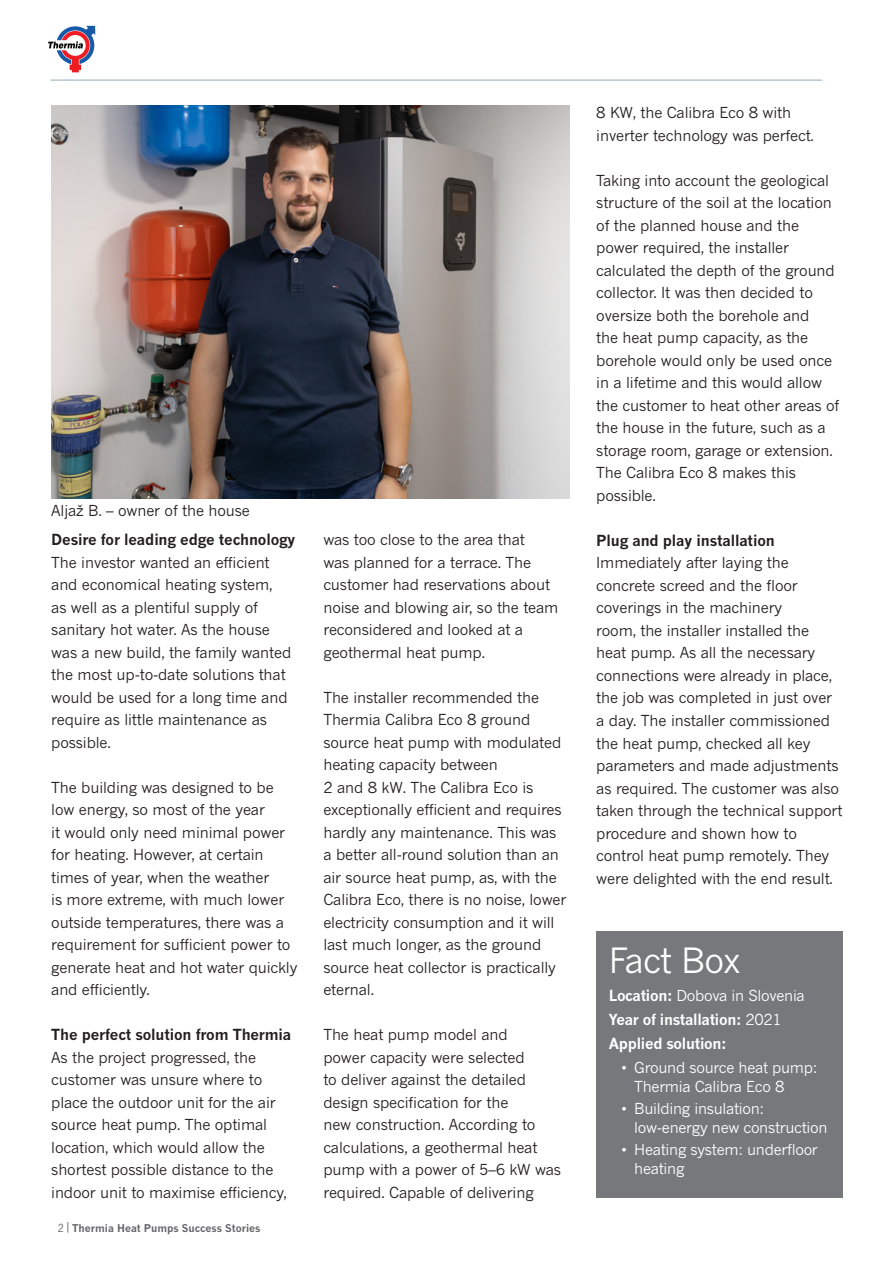
<style>
.page{position:relative;width:893px;height:1263px;background:#fff}
.page>*{position:absolute;margin:0;border:0;box-sizing:border-box;transform-origin:0 0}
.t1{font:34.5px "News Gothic MT Pro";letter-spacing:-.02em;color:#fff}
.t2{font:15px/22.5px "News Gothic MT Pro";letter-spacing:-.01em;color:#231f20}
.t3{font:15px/19.5px "News Gothic MT Pro";letter-spacing:-.02em;color:#fff}
.t4{font:700 15px "News Gothic MT Pro";letter-spacing:-.01em;color:#231f20}
.t5{font:700 15px "News Gothic MT Pro";letter-spacing:-.02em;color:#fff}
.t6{font:700 10.5px "News Gothic MT Pro";color:#636366}
.s1{font-family:"News Gothic Std";font-weight:400}
.s2{font-weight:700}
.s3{font-weight:400}
</style>
<div class="page">
<hr style="left:51px;top:80px;width:771px;height:1px;background:#a3b4be">
<svg style="left:48px;top:25px;width:48px;height:48px"></svg>
<img style="left:51px;top:105px;width:519px;height:394px">
<div style="left:596px;top:932px;width:246px;height:266px;background:#76787b"></div>
<p class="t2" style="left:51px;top:499px;width:200px">Aljaž B. – owner of the house</p>
<p class="t4" style="left:51px;top:530px;width:246px">Desire for leading edge technology</p>
<p class="t2" style="left:51px;top:551px;width:241px">The investor wanted an efficient and economical heating system, as well as a plentiful supply of sanitary hot water. As the house was a new build, the family wanted the most up-to-date solutions that would be used for a long time and require as little maintenance as possible.</p>
<p class="t2" style="left:51px;top:776px;width:248px">The building was designed to be low energy, so most of the year<br>it would only need minimal power for heating. However, at certain times of year, when the weather<br>is more extreme, with much lower outside temperatures, there was a requirement for sufficient power to generate heat and hot water quickly and efficiently.</p>
<p class="t4" style="left:51px;top:1025px;width:242px">The perfect solution from Thermia</p>
<p class="t2" style="left:51px;top:1046px;width:237px">As the project progressed, the customer was unsure where to place the outdoor unit for the air source heat pump. The optimal location, which would allow the shortest possible distance to the indoor unit to maximise efficiency,</p>
<p class="t6" style="left:58px;top:1221px;width:204px"><span class="s1">2 |</span> Thermia Heat Pumps Success Stories</p>
<p class="t2" style="left:323px;top:528px;width:237px">was too close to the area that<br>was planned for a terrace. The customer had reservations about noise and blowing air, so the team reconsidered and looked at a geothermal heat pump.</p>
<p class="t2" style="left:323px;top:686px;width:245px">The installer recommended the<br>Thermia Calibra Eco 8 ground source heat pump with modulated heating capacity between<br>2 and 8 kW. The Calibra Eco is exceptionally efficient and requires hardly any maintenance. This was a better all-round solution than an air source heat pump, as, with the<br>Calibra Eco, there is no noise, lower electricity consumption and it will last much longer, as the ground source heat collector is practically eternal.</p>
<p class="t2" style="left:323px;top:1023px;width:239px">The heat pump model and<br>power capacity were selected<br>to deliver against the detailed design specification for the<br>new construction. According to calculations, a geothermal heat pump with a power of 5–6 kW was required. Capable of delivering</p>
<p class="t2" style="left:596px;top:101px;width:219px">8 KW, the Calibra Eco 8 with inverter technology was perfect.</p>
<p class="t2" style="left:596px;top:169px;width:244px">Taking into account the geological structure of the soil at the location of the planned house and the power required, the installer calculated the depth of the ground collector. It was then decided to oversize both the borehole and<br>the heat pump capacity, as the borehole would only be used once in a lifetime and this would allow the customer to heat other areas of the house in the future, such as a storage room, garage or extension.<br>The Calibra Eco 8 makes this possible.</p>
<p class="t4" style="left:596px;top:531px;width:180px">Plug and play installation</p>
<p class="t2" style="left:596px;top:551px;width:248px">Immediately after laying the concrete screed and the floor coverings in the machinery<br>room, the installer installed the heat pump. As all the necessary connections were already in place, the job was completed in just over a day. The installer commissioned the heat pump, checked all key parameters and made adjustments as required. The customer was also taken through the technical support procedure and shown how to control heat pump remotely. They were delighted with the end result.</p>
<p class="t1" style="left:609px;top:939px;width:133px">Fact Box</p>
<p class="t3" style="left:609px;top:986px;width:198px"><span class="s2">Location:</span> Dobova in Slovenia</p>
<p class="t5" style="left:609px;top:1010px;width:175px">Year of installation: <span class="s3">2021</span></p>
<p class="t5" style="left:609px;top:1034px;width:119px">Applied solution:</p>
<p class="t3" style="left:634px;top:1057px;width:185px;text-indent:-13px">• Ground source heat pump:<br>Thermia Calibra Eco 8</p>
<p class="t3" style="left:634px;top:1098px;width:195px;text-indent:-13px">• Building insulation: low-energy new construction</p>
<p class="t3" style="left:634px;top:1139px;width:185px;text-indent:-13px">• Heating system: underfloor heating</p>
</div>
